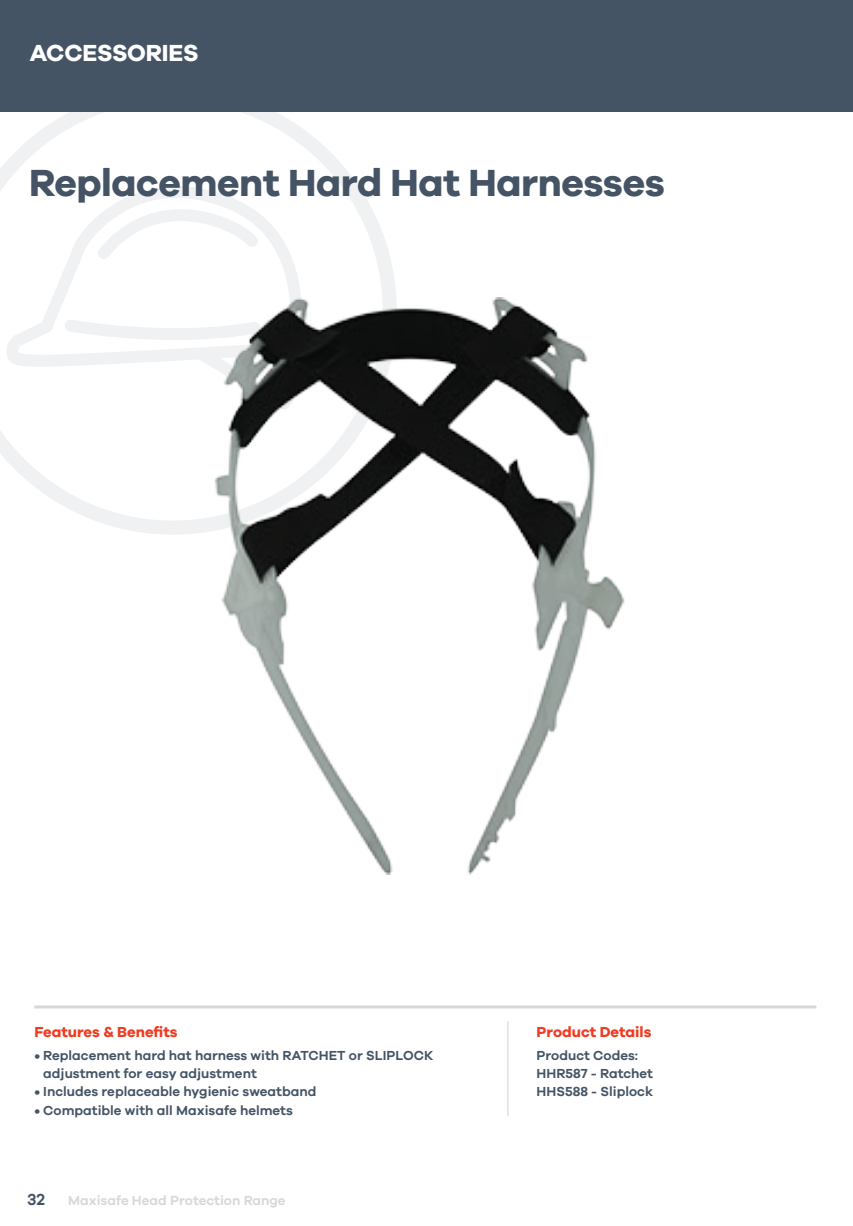
<style>
.page{position:relative;width:853px;height:1226px;background:#fff}
.page>*{position:absolute;margin:0;border:0;box-sizing:border-box;transform-origin:0 0}
.t1{font:700 39px "Galano Grotesque";letter-spacing:-.01em;color:#445465}
.t2{font:700 24px "Galano Grotesque";letter-spacing:-.01em;color:#fff}
.t3{font:600 16.5px "Galano Grotesque";color:#445465}
.t4{font:700 15px "Galano Grotesque";color:#ef3c22}
.t5{font:600 13.5px/18px "Galano Grotesque";color:#445465}
.t6{font:600 13.5px "Galano Grotesque";color:#d7d7dc}
</style>
<div class="page">
<svg style="left:0;top:112px;width:396px;height:423px"></svg>
<div style="left:0;top:0;width:853px;height:112px;background:#445465"></div>
<img style="left:214px;top:298px;width:411px;height:576px">
<hr style="left:34px;top:1005px;width:782px;height:3px;background:#d7d7dc">
<hr style="left:507px;top:1021px;width:1px;height:95px;background:#d7d7dc">
<h2 class="t2" style="left:30px;top:38px;width:170px">ACCESSORIES</h2>
<h1 class="t1" style="left:29px;top:159px;width:637px">Replacement Hard Hat Harnesses</h1>
<p class="t4" style="left:34px;top:1023px;width:145px">Features &amp; Benefits</p>
<p class="t5" style="left:43px;top:1046px;width:391px;text-indent:-9px">• Replacement hard hat harness with RATCHET or SLIPLOCK adjustment for easy adjustment</p>
<p class="t5" style="left:34px;top:1082px;width:284px">• Includes replaceable hygienic sweatband</p>
<p class="t5" style="left:34px;top:1101px;width:260px">• Compatible with all Maxisafe helmets</p>
<p class="t3" style="left:27px;top:1190px;width:20px">32</p>
<p class="t6" style="left:68px;top:1192px;width:219px">Maxisafe Head Protection Range</p>
<p class="t4" style="left:537px;top:1023px;width:116px">Product Details</p>
<p class="t5" style="left:537px;top:1046px;width:118px">Product Codes:<br>HHR587 - Ratchet<br>HHS588 - Sliplock</p>
</div>
